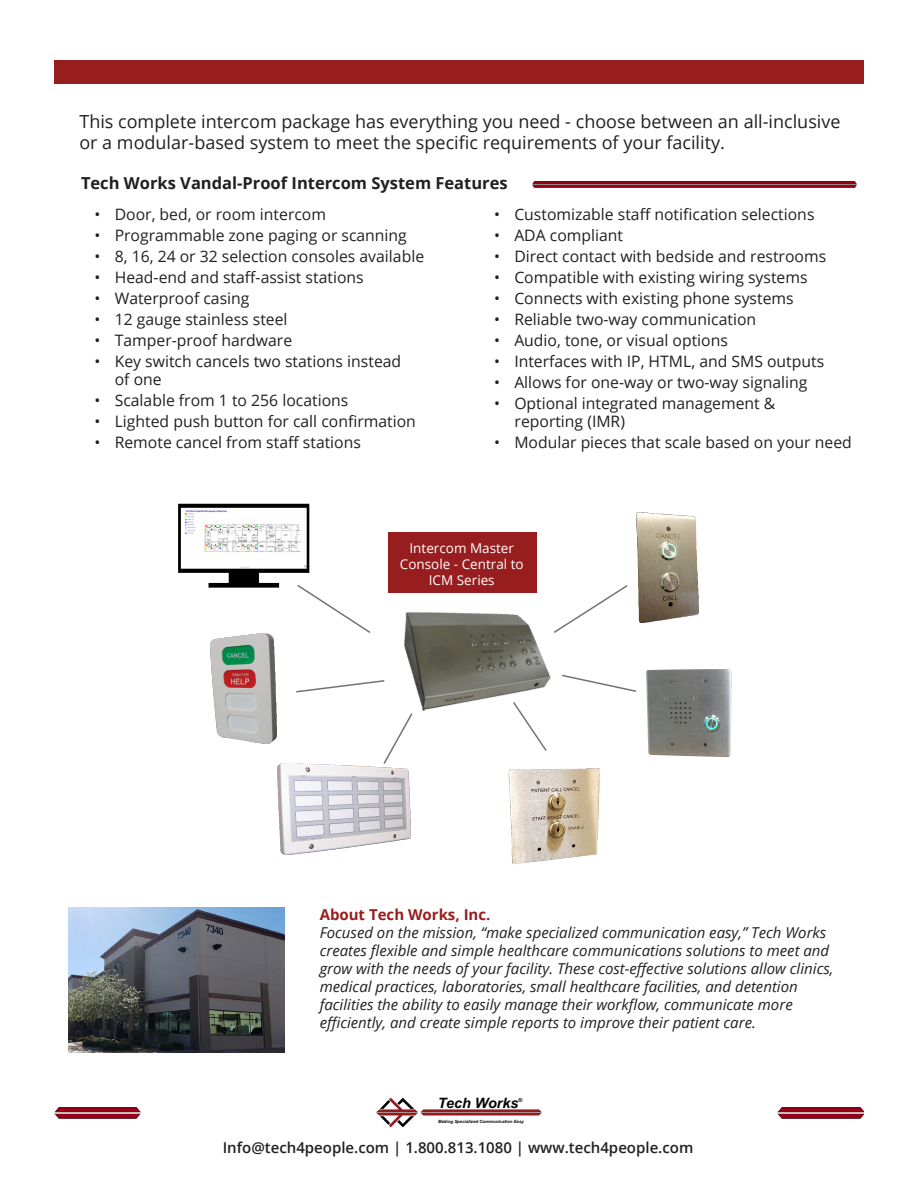
<style>
.page{position:relative;width:918px;height:1188px;background:#fff}
.page>*{position:absolute;margin:0;border:0;box-sizing:border-box;transform-origin:0 0}
.t1{font:18px/21.6px "Open Sans";color:#231f20}
.t2{font:700 16.5px "Open Sans";color:#231f20}
.t3{font:15.75px/18px "Open Sans";color:#231f20}
.t4{font:italic 15px/18px "Open Sans";color:#231f20}
.t5{font:600 15px "Open Sans";color:#231f20}
.t6{font:700 15px "Open Sans";color:#971d1f}
.t7{font:italic 700 14.4px "Arial";color:#040503}
.t8{font:13.5px/16.2px "Open Sans";color:#fff;text-align:center}
.t9{font:italic 700 5.7px "Arial";color:#040503}
.t10{font:italic 700 4.35px "Arial";color:#040503}
</style>
<div class="page">
<div style="left:54px;top:60px;width:810px;height:23px;background:#971d1f"></div>
<svg style="left:376px;top:1098px;width:166px;height:29px"></svg>
<img style="left:777px;top:1108px;width:87px;height:10px">
<img style="left:54px;top:1108px;width:87px;height:10px">
<img style="left:404px;top:612px;width:147px;height:99px">
<div style="left:388px;top:532px;width:149px;height:61px;background:#971d1f"></div>
<img style="left:532px;top:181px;width:324px;height:7px">
<img style="left:69px;top:907px;width:215px;height:146px">
<img style="left:178px;top:503px;width:132px;height:85px">
<img style="left:211px;top:633px;width:66px;height:111px">
<img style="left:277px;top:764px;width:133px;height:90px">
<svg style="left:296px;top:583px;width:75px;height:50px"></svg>
<svg style="left:553px;top:585px;width:75px;height:48px"></svg>
<svg style="left:562px;top:674px;width:74px;height:18px"></svg>
<svg style="left:512px;top:700px;width:36px;height:51px"></svg>
<svg style="left:296px;top:680px;width:89px;height:13px"></svg>
<img style="left:636px;top:512px;width:63px;height:110px">
<img style="left:508px;top:769px;width:91px;height:95px">
<svg style="left:382px;top:713px;width:31px;height:53px"></svg>
<img style="left:646px;top:670px;width:85px;height:86px">
<p class="t1" style="left:79px;top:110px;width:763px">This complete intercom package has everything you need - choose between an all-inclusive or a modular-based system to meet the specific requirements of your facility.</p>
<p class="t2" style="left:81px;top:172px;width:428px">Tech Works Vandal-Proof Intercom System Features</p>
<p class="t3" style="left:94px;top:205px;width:233px">• Door, bed, or room intercom</p>
<p class="t3" style="left:94px;top:226px;width:314px">• Programmable zone paging or scanning</p>
<p class="t3" style="left:94px;top:247px;width:331px">• 8, 16, 24 or 32 selection consoles available</p>
<p class="t3" style="left:94px;top:268px;width:271px">• Head-end and staff-assist stations</p>
<p class="t3" style="left:94px;top:289px;width:157px">• Waterproof casing</p>
<p class="t3" style="left:94px;top:310px;width:195px">• 12 gauge stainless steel</p>
<p class="t3" style="left:94px;top:331px;width:199px">• Tamper-proof hardware</p>
<p class="t3" style="left:94px;top:352px;width:308px">• Key switch cancels two stations instead</p>
<p class="t3" style="left:115px;top:370px;width:48px">of one</p>
<p class="t3" style="left:94px;top:391px;width:255px">• Scalable from 1 to 256 locations</p>
<p class="t3" style="left:94px;top:412px;width:323px">• Lighted push button for call confirmation</p>
<p class="t3" style="left:94px;top:433px;width:268px">• Remote cancel from staff stations</p>
<p class="t3" style="left:494px;top:205px;width:322px">• Customizable staff notification selections</p>
<p class="t3" style="left:494px;top:226px;width:131px">• ADA compliant</p>
<p class="t3" style="left:494px;top:247px;width:334px">• Direct contact with bedside and restrooms</p>
<p class="t3" style="left:494px;top:268px;width:315px">• Compatible with existing wiring systems</p>
<p class="t3" style="left:494px;top:289px;width:301px">• Connects with existing phone systems</p>
<p class="t3" style="left:494px;top:310px;width:264px">• Reliable two-way communication</p>
<p class="t3" style="left:494px;top:331px;width:235px">• Audio, tone, or visual options</p>
<p class="t3" style="left:494px;top:352px;width:332px">• Interfaces with IP, HTML, and SMS outputs</p>
<p class="t3" style="left:494px;top:373px;width:315px">• Allows for one-way or two-way signaling</p>
<p class="t3" style="left:515px;top:394px;width:262px;text-indent:-20px">• Optional integrated management &amp; reporting (IMR)</p>
<p class="t3" style="left:494px;top:433px;width:359px">• Modular pieces that scale based on your need</p>
<p class="t8" style="left:410px;top:539px;width:106px">Intercom Master</p>
<p class="t8" style="left:400px;top:555px;width:125px">Console - Central to<br>ICM Series</p>
<p class="t6" style="left:320px;top:904px;width:172px">About Tech Works, Inc.</p>
<p class="t4" style="left:320px;top:923px;width:515px">Focused on the mission, “make specialized communication easy,” Tech Works creates flexible and simple healthcare communications solutions to meet and grow with the needs of your facility. These cost-effective solutions allow clinics, medical practices, laboratories, small healthcare facilities, and detention facilities the ability to easily manage their workflow, communicate more efficiently, and create simple reports to improve their patient care.</p>
<p class="t7" style="left:438px;top:1093px;width:82px">Tech Works</p>
<p class="t9" style="left:518px;top:1096px;width:6px">®</p>
<p class="t10" style="left:438px;top:1119px;width:87px">Making Specialized Communication Easy</p>
<p class="t5" style="left:223px;top:1138px;width:472px">Info@tech4people.com | 1.800.813.1080 | www.tech4people.com</p>
</div>
